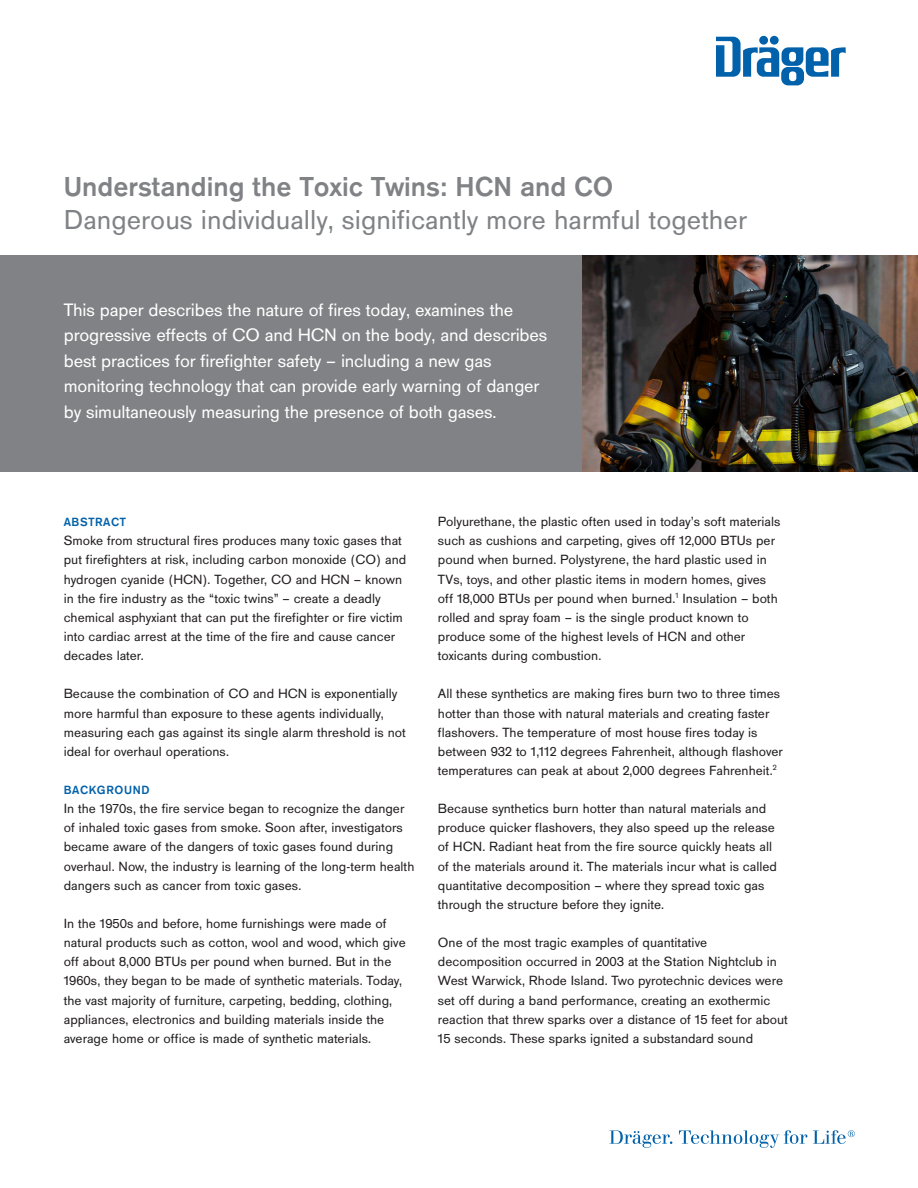
<style>
.page{position:relative;width:918px;height:1188px;background:#fff}
.page>*{position:absolute;margin:0;border:0;box-sizing:border-box;transform-origin:0 0}
.PI-Headline{font:28.5px "Draeger San";color:#808285}
.PI-Headline-2{font:700 28.5px "Draeger San";color:#808285}
.Introtext_white{font:18.75px/25.5px "Draeger San";letter-spacing:-.01em;color:#fff}
.HL_neu{font:13.8px/19.2px "Draeger San";color:#231f20}
.Subheading_1{font:700 12.3px "Draeger Sans";letter-spacing:.05em;color:#0161aa}
</style>
<div class="page">
<div style="left:0;top:255px;width:583px;height:217px;background:#808285"></div>
<img style="left:583px;top:255px;width:335px;height:217px">
<svg style="left:716px;top:37px;width:130px;height:48px"></svg>
<svg style="left:610px;top:1130px;width:62px;height:18px"></svg>
<svg style="left:679px;top:1130px;width:128px;height:18px"></svg>
<svg style="left:813px;top:1130px;width:42px;height:14px"></svg>
<p class="PI-Headline-2" style="left:64px;top:170px;width:551px">Understanding the Toxic Twins: HCN and CO</p>
<p class="PI-Headline" style="left:64px;top:204px;width:685px">Dangerous individually, significantly more harmful together</p>
<p class="Introtext_white" style="left:64px;top:297px;width:485px">This paper describes the nature of fires today, examines the progressive effects of CO and HCN on the body, and describes best practices for firefighter safety – including a new gas monitoring technology that can provide early warning of danger by simultaneously measuring the presence of both gases.</p>
<p class="Subheading_1" style="left:64px;top:514px;width:64px">ABSTRACT</p>
<p class="HL_neu" style="left:64px;top:531px;width:344px">Smoke from structural fires produces many toxic gases that put firefighters at risk, including carbon monoxide (CO) and hydrogen cyanide (HCN). Together, CO and HCN – known in the fire industry as the “toxic twins” – create a deadly chemical asphyxiant that can put the firefighter or fire victim into cardiac arrest at the time of the fire and cause cancer decades later.</p>
<p class="HL_neu" style="left:64px;top:684px;width:344px">Because the combination of CO and HCN is exponentially more harmful than exposure to these agents individually, measuring each gas against its single alarm threshold is not ideal for overhaul operations.</p>
<p class="Subheading_1" style="left:64px;top:782px;width:87px">BACKGROUND</p>
<p class="HL_neu" style="left:64px;top:799px;width:352px">In the 1970s, the fire service began to recognize the danger of inhaled toxic gases from smoke. Soon after, investigators became aware of the dangers of toxic gases found during overhaul. Now, the industry is learning of the long-term health dangers such as cancer from toxic gases.</p>
<p class="HL_neu" style="left:64px;top:914px;width:343px">In the 1950s and before, home furnishings were made of natural products such as cotton, wool and wood, which give off about 8,000 BTUs per pound when burned. But in the 1960s, they began to be made of synthetic materials. Today, the vast majority of furniture, carpeting, bedding, clothing, appliances, electronics and building materials inside the average home or office is made of synthetic materials.</p>
<p class="HL_neu" style="left:438px;top:512px;width:344px">Polyurethane, the plastic often used in today’s soft materials such as cushions and carpeting, gives off 12,000 BTUs per pound when burned. Polystyrene, the hard plastic used in TVs, toys, and other plastic items in modern homes, gives off 18,000 BTUs per pound when burned.<sup>1</sup> Insulation – both rolled and spray foam – is the single product known to produce some of the highest levels of HCN and other toxicants during combustion.</p>
<p class="HL_neu" style="left:438px;top:684px;width:347px">All these synthetics are making fires burn two to three times hotter than those with natural materials and creating faster flashovers. The temperature of most house fires today is between 932 to 1,112 degrees Fahrenheit, although flashover temperatures can peak at about 2,000 degrees Fahrenheit.<sup>2</sup></p>
<p class="HL_neu" style="left:438px;top:799px;width:341px">Because synthetics burn hotter than natural materials and produce quicker flashovers, they also speed up the release of HCN. Radiant heat from the fire source quickly heats all of the materials around it. The materials incur what is called quantitative decomposition – where they spread toxic gas through the structure before they ignite.</p>
<p class="HL_neu" style="left:438px;top:933px;width:352px">One of the most tragic examples of quantitative decomposition occurred in 2003 at the Station Nightclub in West Warwick, Rhode Island. Two pyrotechnic devices were set off during a band performance, creating an exothermic reaction that threw sparks over a distance of 15 feet for about 15 seconds. These sparks ignited a substandard sound</p>
</div>
